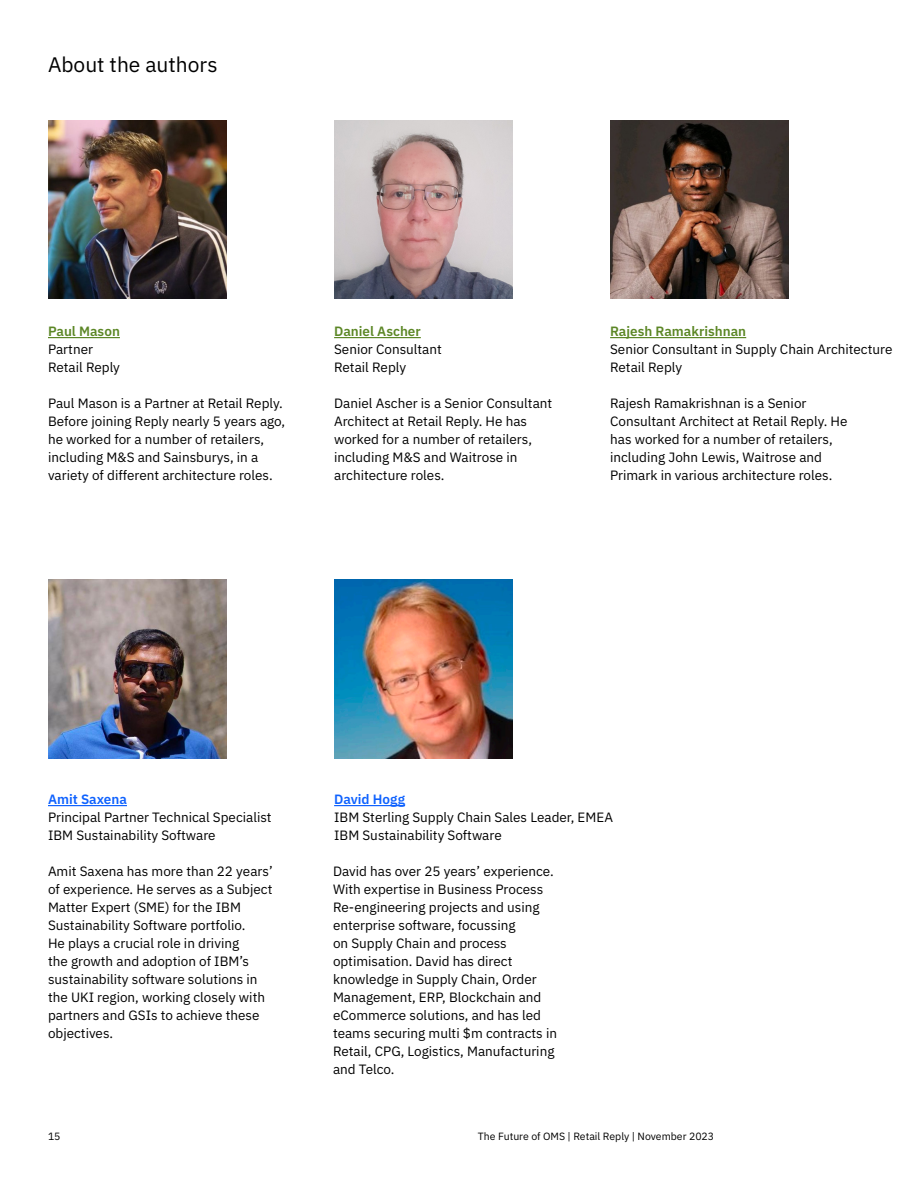
<style>
.page{position:relative;width:918px;height:1188px;background:#fff}
.page>*{position:absolute;margin:0;border:0;box-sizing:border-box;transform-origin:0 0}
.Heading{font:21px "IBM Plex Sans";color:#000}
.Body_text{font:13.5px/18px "IBM Plex Sans";color:#000}
.Quote_standalone_-_j{font:13.5px/18px "IBM Plex Sans";color:#000}
.Quote_standalone_-_n{font:13.5px "IBM Plex Sans Sm Bld";color:#5c8726}
.Quote_standalone_-_n-2{font:13.5px "IBM Plex Sans Sm Bld";color:#0f62fe}
.Subtitle{font:10.5px "IBM Plex Sans";color:#000}
</style>
<div class="page">
<hr style="left:48px;top:337px;width:72px;height:1px;background:#5c8726">
<hr style="left:334px;top:337px;width:87px;height:1px;background:#5c8726">
<hr style="left:610px;top:337px;width:136px;height:1px;background:#5c8726">
<img style="left:610px;top:120px;width:179px;height:178px">
<img style="left:48px;top:120px;width:178px;height:178px">
<img style="left:334px;top:120px;width:179px;height:178px">
<hr style="left:334px;top:805px;width:71px;height:1px;background:#0f62fe">
<img style="left:334px;top:580px;width:178px;height:178px">
<hr style="left:48px;top:805px;width:79px;height:1px;background:#0f62fe">
<img style="left:48px;top:580px;width:178px;height:178px">
<h3 class="Heading" style="left:48px;top:49px;width:171px">About the authors</h3>
<p class="Quote_standalone_-_n" style="left:48px;top:321px;width:73px">Paul Mason</p>
<p class="Quote_standalone_-_j" style="left:48px;top:339px;width:73px">Partner<br>Retail Reply</p>
<p class="Body_text" style="left:48px;top:393px;width:239px">Paul Mason is a Partner at Retail Reply.<br>Before joining Reply nearly 5 years ago, he worked for a number of retailers, including M&amp;S and Sainsburys, in a variety of different architecture roles.</p>
<p class="Quote_standalone_-_n" style="left:334px;top:321px;width:88px">Daniel Ascher</p>
<p class="Quote_standalone_-_j" style="left:334px;top:339px;width:109px">Senior Consultant<br>Retail Reply</p>
<p class="Body_text" style="left:334px;top:393px;width:220px">Daniel Ascher is a Senior Consultant<br>Architect at Retail Reply. He has worked for a number of retailers, including M&amp;S and Waitrose in architecture roles.</p>
<p class="Quote_standalone_-_n" style="left:610px;top:321px;width:138px">Rajesh Ramakrishnan</p>
<p class="Quote_standalone_-_j" style="left:610px;top:357px;width:73px">Retail Reply</p>
<p class="Body_text" style="left:610px;top:393px;width:239px">Rajesh Ramakrishnan is a Senior Consultant Architect at Retail Reply. He has worked for a number of retailers, including John Lewis, Waitrose and Primark in various architecture roles.</p>
<p class="Quote_standalone_-_j" style="left:610px;top:339px;width:284px">Senior Consultant in Supply Chain Architecture</p>
<p class="Quote_standalone_-_n-2" style="left:48px;top:789px;width:80px">Amit Saxena</p>
<p class="Quote_standalone_-_j" style="left:48px;top:807px;width:225px">Principal Partner Technical Specialist</p>
<p class="Quote_standalone_-_j" style="left:48px;top:825px;width:169px">IBM Sustainability Software</p>
<p class="Quote_standalone_-_j" style="left:48px;top:861px;width:226px">Amit Saxena has more than 22 years’ of experience. He serves as a Subject<br>Matter Expert (SME) for the IBM<br>Sustainability Software portfolio.<br>He plays a crucial role in driving<br>the growth and adoption of IBM’s sustainability software solutions in the UKI region, working closely with partners and GSIs to achieve these objectives.</p>
<p class="Quote_standalone_-_n-2" style="left:334px;top:789px;width:72px">David Hogg</p>
<p class="Quote_standalone_-_j" style="left:334px;top:807px;width:280px">IBM Sterling Supply Chain Sales Leader, EMEA<br>IBM Sustainability Software</p>
<p class="Body_text" style="left:333px;top:861px;width:226px">David has over 25 years’ experience.<br>With expertise in Business Process<br>Re-engineering projects and using enterprise software, focussing<br>on Supply Chain and process optimisation. David has direct knowledge in Supply Chain, Order<br>Management, ERP, Blockchain and eCommerce solutions, and has led teams securing multi $m contracts in<br>Retail, CPG, Logistics, Manufacturing and Telco.</p>
<h2 class="Subtitle" style="left:478px;top:1128px;width:238px">The Future of OMS | Retail Reply | November 2023</h2>
<p class="Subtitle" style="left:48px;top:1128px;width:14px">15</p>
<p class="Subtitle" style="left:477px;top:1128px;width:170px">Whitepap r | Template Month Year</p>
</div>
